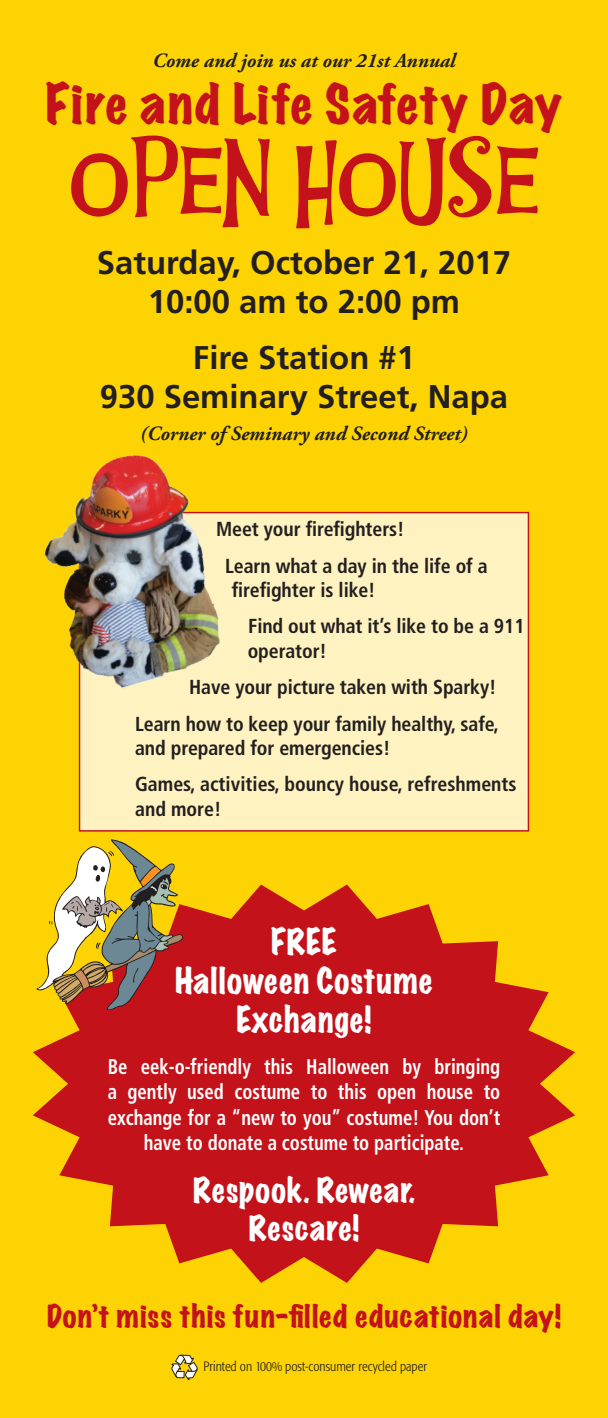
<style>
.page{position:relative;width:608px;height:1418px;background:#fed304}
.page>*{position:absolute;margin:0;border:0;box-sizing:border-box;transform-origin:0 0}
.t1{font:87.3px "Funny Bone JF";color:#c4121a}
.t2{font:expanded 49.5px "Marker Felt";letter-spacing:.03em;color:#c4121a}
.t3{font:700 32.85px/39.4px "Frutiger";color:#231f20;text-align:center}
.t4{font:expanded 32.4px/38.9px "Marker Felt";letter-spacing:.03em;color:#fff;text-align:center;scale:.95 1}
.t5{font:expanded 31.5px/38.2px "Marker Felt";letter-spacing:.035em;color:#fff;text-align:center;scale:.95 1}
.t6{font:expanded 28.35px "Marker Felt";letter-spacing:.035em;color:#c4121a}
.t7{font:700 condensed 21.15px/25.4px "Frutiger";color:#fff;text-align:center;scale:.88 1}
.t8{font:700 condensed 20.25px/36.4px "Frutiger";letter-spacing:-.005em;color:#231f20}
.t9{font:italic 700 20.25px "Adobe Garamond Pro";color:#231f20}
.t10{font:300 condensed 13.5px "Formata";color:#231f20}
</style>
<div class="page">
<div style="left:79px;top:512px;width:449px;height:319px;background:#fef3c0"></div>
<svg style="left:171px;top:1354px;width:27px;height:25px"></svg>
<svg style="left:33px;top:884px;width:542px;height:398px;fill:#c4121a"></svg>
<svg style="left:36px;top:839px;width:152px;height:171px"></svg>
<img style="left:44px;top:454px;width:191px;height:248px">
<p class="t9" style="left:152px;top:49px;width:304px">Come and join us at our 21st Annual</p>
<h2 class="t2" style="left:46px;top:78px;width:517px">Fire and Life Safety Day</h2>
<h1 class="t1" style="left:69px;top:120px;width:471px">OPEN HOUSE</h1>
<h3 class="t3" style="left:97px;top:243px;width:415px">Saturday, October 21, 2017<br>10:00 am to 2:00 pm</h3>
<h3 class="t3" style="left:100px;top:337px;width:409px">Fire Station #1<br>930 Seminary Street, Napa</h3>
<p class="t9" style="left:140px;top:421px;width:329px">(Corner of Seminary and Second Street)</p>
<p class="t8" style="left:225px;top:511px;width:264px;text-indent:-9px">Meet your firefighters!<br>Learn what a day in the life of a</p>
<p class="t8" style="left:248px;top:572px;width:278px;text-indent:-16px">firefighter is like!<br>Find out what it’s like to be a 911</p>
<p class="t8" style="left:248px;top:632px;width:81px">operator!</p>
<p class="t8" style="left:189px;top:669px;width:309px">Have your picture taken with Sparky!</p>
<p class="t8" style="left:135px;top:705px;width:365px">Learn how to keep your family healthy, safe,</p>
<p class="t8" style="left:135px;top:729px;width:383px">and prepared for emergencies!<br>Games, activities, bouncy house, refreshments</p>
<p class="t8" style="left:135px;top:790px;width:88px">and more!</p>
<h3 class="t4" style="left:175px;top:923px;width:272px">FREE<br>Halloween Costume<br>Exchange!</h3>
<p class="t7" style="left:108px;top:1053px;width:447px">Be eek-o-friendly this Halloween by bringing a gently used costume to this open house to exchange for a “new to you” costume! You don’t have to donate a costume to participate.</p>
<h3 class="t5" style="left:193px;top:1171px;width:235px">Respook. Rewear.<br>Rescare!</h3>
<h3 class="t6" style="left:47px;top:1300px;width:515px">Don’t miss this fun-filled educational day!</h3>
<p class="t10" style="left:203px;top:1358px;width:225px">Printed on 100% post-consumer recycled paper</p>
</div>
